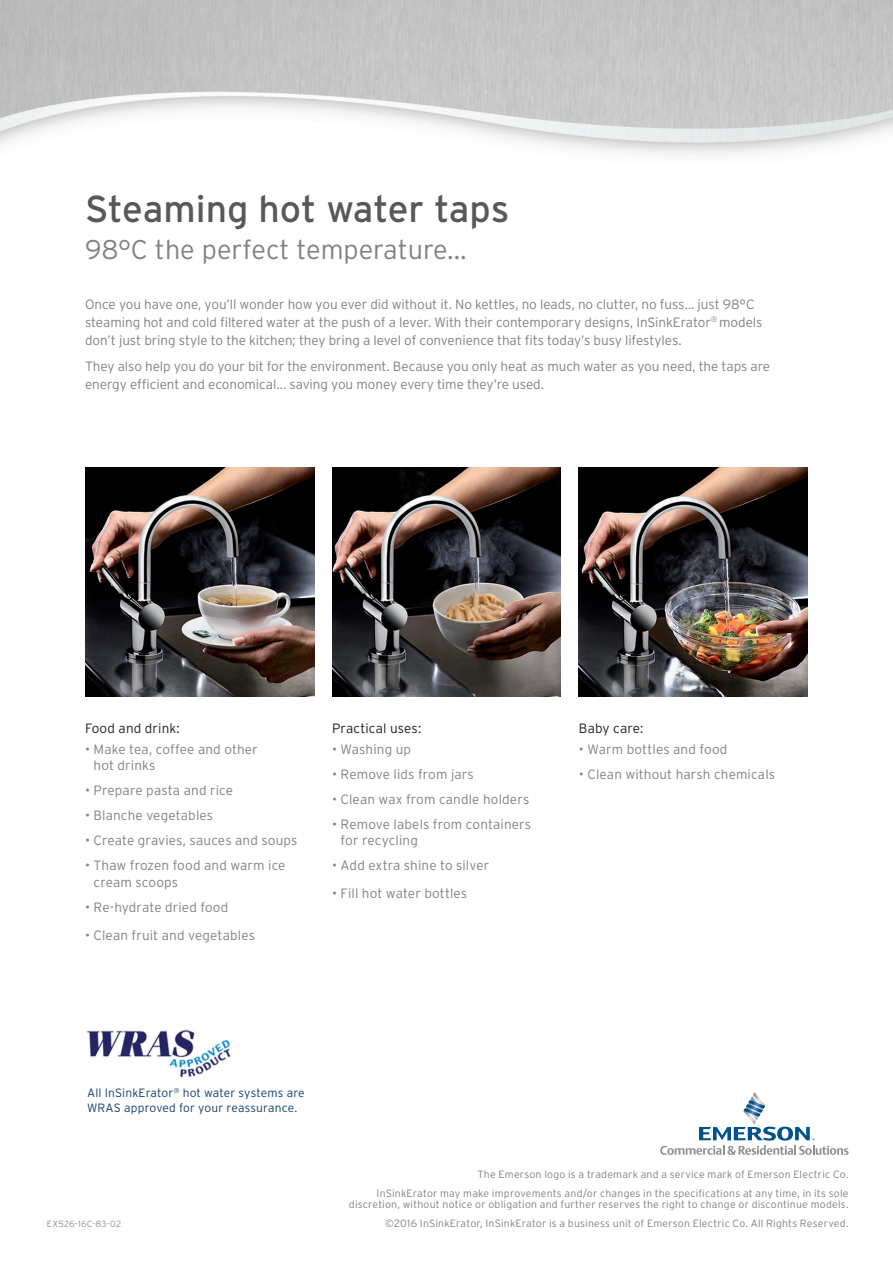
<style>
.page{position:relative;width:893px;height:1263px;background:#fff}
.page>*{position:absolute;margin:0;border:0;box-sizing:border-box;transform-origin:0 0}
.BULLETS{font:37.5px "Interstate";letter-spacing:-.005em;color:#57585a}
.BULLETS-2{font:300 27px "Interstate";color:#808285}
.BULLETS-3{font:300 13.5px/18px "Interstate";color:#808285}
.sub_head2{font:300 13.5px "Interstate";letter-spacing:.01em;color:#231f20}
.t1{font:300 12px/15px "Interstate";letter-spacing:.015em;color:#114071}
.BULLETS-4{font:300 10.5px/10.5px "Interstate";letter-spacing:.02em;color:#808285;text-align:right}
.BULLETS-5{font:300 9px "Interstate";letter-spacing:.025em;color:#8e9091}
</style>
<div class="page">
<img style="left:0;top:0;width:893px;height:154px">
<img style="left:85px;top:468px;width:229px;height:229px">
<img style="left:332px;top:468px;width:229px;height:229px">
<img style="left:579px;top:468px;width:229px;height:229px">
<img style="left:87px;top:1029px;width:144px;height:49px">
<svg style="left:660px;top:1092px;width:188px;height:63px"></svg>
<p class="BULLETS" style="left:85px;top:187px;width:426px">Steaming hot water taps</p>
<p class="BULLETS-2" style="left:85px;top:234px;width:383px">98°C the perfect temperature...</p>
<p class="BULLETS-3" style="left:85px;top:295px;width:679px">Once you have one, you’ll wonder how you ever did without it. No kettles, no leads, no clutter, no fuss... just 98°C steaming hot and cold filtered water at the push of a lever. With their contemporary designs, InSinkErator<sup>®</sup> models don’t just bring style to the kitchen; they bring a level of convenience that fits today’s busy lifestyles.</p>
<p class="BULLETS-3" style="left:85px;top:357px;width:687px">They also help you do your bit for the environment. Because you only heat as much water as you need, the taps are energy efficient and economical... saving you money every time they’re used.</p>
<p class="sub_head2" style="left:85px;top:721px;width:96px">Food and drink:</p>
<p class="BULLETS-3" style="left:94px;top:740px;width:166px;line-height:16.5px;text-indent:-9px">• Make tea, coffee and other hot drinks</p>
<p class="BULLETS-3" style="left:85px;top:781px;width:150px">• Prepare pasta and rice</p>
<p class="BULLETS-3" style="left:85px;top:806px;width:130px">• Blanche vegetables</p>
<p class="BULLETS-3" style="left:85px;top:831px;width:214px">• Create gravies, sauces and soups</p>
<p class="BULLETS-3" style="left:94px;top:857px;width:193px;line-height:16.5px;text-indent:-9px">• Thaw frozen food and warm ice cream scoops</p>
<p class="BULLETS-3" style="left:85px;top:898px;width:145px">• Re-hydrate dried food</p>
<p class="BULLETS-3" style="left:85px;top:926px;width:171px">• Clean fruit and vegetables</p>
<p class="sub_head2" style="left:332px;top:721px;width:91px">Practical uses:</p>
<p class="BULLETS-3" style="left:332px;top:740px;width:81px">• Washing up</p>
<p class="BULLETS-3" style="left:332px;top:765px;width:143px">• Remove lids from jars</p>
<p class="BULLETS-3" style="left:332px;top:790px;width:199px">• Clean wax from candle holders</p>
<p class="BULLETS-3" style="left:341px;top:815px;width:192px;line-height:16.5px;text-indent:-9px">• Remove labels from containers for recycling</p>
<p class="BULLETS-3" style="left:332px;top:856px;width:159px">• Add extra shine to silver</p>
<p class="BULLETS-3" style="left:332px;top:884px;width:137px">• Fill hot water bottles</p>
<p class="sub_head2" style="left:579px;top:721px;width:66px">Baby care:</p>
<p class="BULLETS-3" style="left:579px;top:740px;width:150px">• Warm bottles and food</p>
<p class="BULLETS-3" style="left:579px;top:765px;width:198px">• Clean without harsh chemicals</p>
<p class="t1" style="left:87px;top:1085px;width:219px">All InSinkErator<sup>®</sup> hot water systems are<br>WRAS approved for your reassurance.</p>
<p class="BULLETS-4" style="left:478px;top:1169px;width:372px">The Emerson logo is a trademark and a service mark of Emerson Electric Co.</p>
<p class="BULLETS-4" style="left:349px;top:1188px;width:501px">InSinkErator may make improvements and/or changes in the specifications at any time, in its sole discretion, without notice or obligation and further reserves the right to change or discontinue models.</p>
<p class="BULLETS-5" style="left:47px;top:1218px;width:76px">EX526-16C-83-02</p>
<p class="BULLETS-4" style="left:385px;top:1218px;width:465px">©2016 InSinkErator, InSinkErator is a business unit of Emerson Electric Co. All Rights Reserved.</p>
</div>
